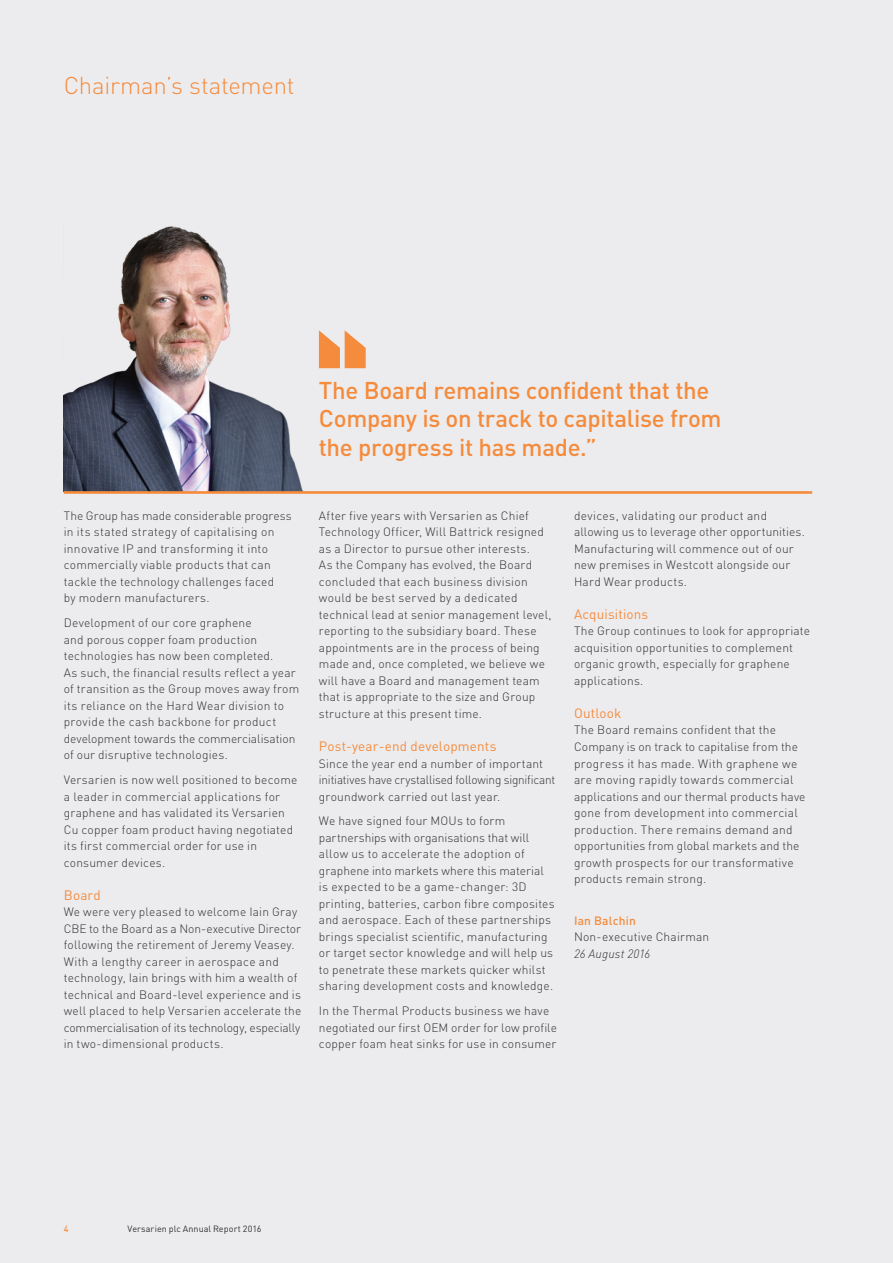
<style>
.page{position:relative;width:893px;height:1263px;background:#ececee}
.page>*{position:absolute;margin:0;border:0;box-sizing:border-box;transform-origin:0 0}
.Pullout_Quote{font:500 24px/28.5px "DINOT";letter-spacing:-.015em;color:#f58b3c}
.Page_Header{font:300 24px "DINOT";letter-spacing:-.01em;color:#f58b3c}
.Subhead_1{font:13.5px "DINOT";letter-spacing:.015em;color:#f58b3c}
.Body_Text{font:300 12px/16.5px "DINOT";letter-spacing:.015em;color:#312f30}
.SignOff_2{font:300 12px "DINOT";letter-spacing:.015em;color:#312f30}
.SignOff_3{font:italic 300 12px "DINOT";letter-spacing:.01em;color:#312f30}
.SignOff_1{font:500 12px "DINOT";letter-spacing:.015em;color:#f58b3c}
.Page_Folio{font:9px "DINOT";letter-spacing:.005em;color:#312f30}
.Page_Number{font:500 9px "DINOT";color:#f58b3c}
</style>
<div class="page">
<img style="left:64px;top:226px;width:255px;height:265px">
<svg style="left:319px;top:330px;width:47px;height:38px"></svg>
<hr style="left:64px;top:491px;width:748px;height:3px;background:#f58b3c">
<p class="Page_Header" style="left:64px;top:70px;width:232px">Chairman’s statement</p>
<p class="Pullout_Quote" style="left:319px;top:375px;width:404px">The Board remains confident that the<br>Company is on track to capitalise from the progress it has made.”</p>
<p class="Body_Text" style="left:64px;top:507px;width:230px">The Group has made considerable progress in its stated strategy of capitalising on innovative IP and transforming it into commercially viable products that can tackle the technology challenges faced<br>by modern manufacturers.</p>
<p class="Body_Text" style="left:64px;top:614px;width:237px">Development of our core graphene<br>and porous copper foam production technologies has now been completed.<br>As such, the financial results reflect a year of transition as the Group moves away from its reliance on the Hard Wear division to provide the cash backbone for product development towards the commercialisation of our disruptive technologies.</p>
<p class="Body_Text" style="left:64px;top:771px;width:235px">Versarien is now well positioned to become a leader in commercial applications for graphene and has validated its Versarien Cu copper foam product having negotiated its first commercial order for use in consumer devices.</p>
<p class="Subhead_1" style="left:64px;top:886px;width:39px">Board</p>
<p class="Body_Text" style="left:64px;top:903px;width:239px">We were very pleased to welcome Iain Gray CBE to the Board as a Non-executive Director following the retirement of Jeremy Veasey.<br>With a lengthy career in aerospace and technology, Iain brings with him a wealth of technical and Board-level experience and is well placed to help Versarien accelerate the commercialisation of its technology, especially in two-dimensional products.</p>
<p class="Body_Text" style="left:319px;top:507px;width:234px">After five years with Versarien as Chief Technology Officer, Will Battrick resigned as a Director to pursue other interests.<br>As the Company has evolved, the Board concluded that each business division would be best served by a dedicated technical lead at senior management level, reporting to the subsidiary board. These appointments are in the process of being made and, once completed, we believe we will have a Board and management team that is appropriate to the size and Group structure at this present time.</p>
<p class="Subhead_1" style="left:319px;top:738px;width:179px">Post-year-end developments</p>
<p class="Body_Text" style="left:319px;top:755px;width:238px">Since the year end a number of important initiatives have crystallised following significant groundwork carried out last year.</p>
<p class="Body_Text" style="left:319px;top:812px;width:237px">We have signed four MOUs to form partnerships with organisations that will allow us to accelerate the adoption of graphene into markets where this material is expected to be a game-changer: 3D printing, batteries, carbon fibre composites and aerospace. Each of these partnerships brings specialist scientific, manufacturing or target sector knowledge and will help us to penetrate these markets quicker whilst sharing development costs and knowledge.</p>
<p class="Body_Text" style="left:319px;top:1002px;width:240px">In the Thermal Products business we have negotiated our first OEM order for low profile copper foam heat sinks for use in consumer</p>
<p class="Body_Text" style="left:574px;top:507px;width:232px">devices, validating our product and allowing us to leverage other opportunities.<br>Manufacturing will commence out of our new premises in Westcott alongside our Hard Wear products.</p>
<p class="Subhead_1" style="left:574px;top:606px;width:76px">Acquisitions</p>
<p class="Body_Text" style="left:574px;top:623px;width:238px">The Group continues to look for appropriate acquisition opportunities to complement organic growth, especially for graphene applications.</p>
<p class="Subhead_1" style="left:574px;top:705px;width:49px">Outlook</p>
<p class="Body_Text" style="left:574px;top:722px;width:233px">The Board remains confident that the Company is on track to capitalise from the progress it has made. With graphene we are moving rapidly towards commercial applications and our thermal products have gone from development into commercial production. There remains demand and opportunities from global markets and the growth prospects for our transformative products remain strong.</p>
<p class="SignOff_1" style="left:574px;top:913px;width:63px">Ian Balchin</p>
<p class="SignOff_2" style="left:574px;top:929px;width:137px">Non-executive Chairman</p>
<p class="SignOff_3" style="left:574px;top:946px;width:78px">26 August 2016</p>
<p class="Page_Number" style="left:64px;top:1222px;width:6px">4</p>
<p class="Page_Folio" style="left:128px;top:1223px;width:135px">Versarien plc Annual Report 2016</p>
</div>
